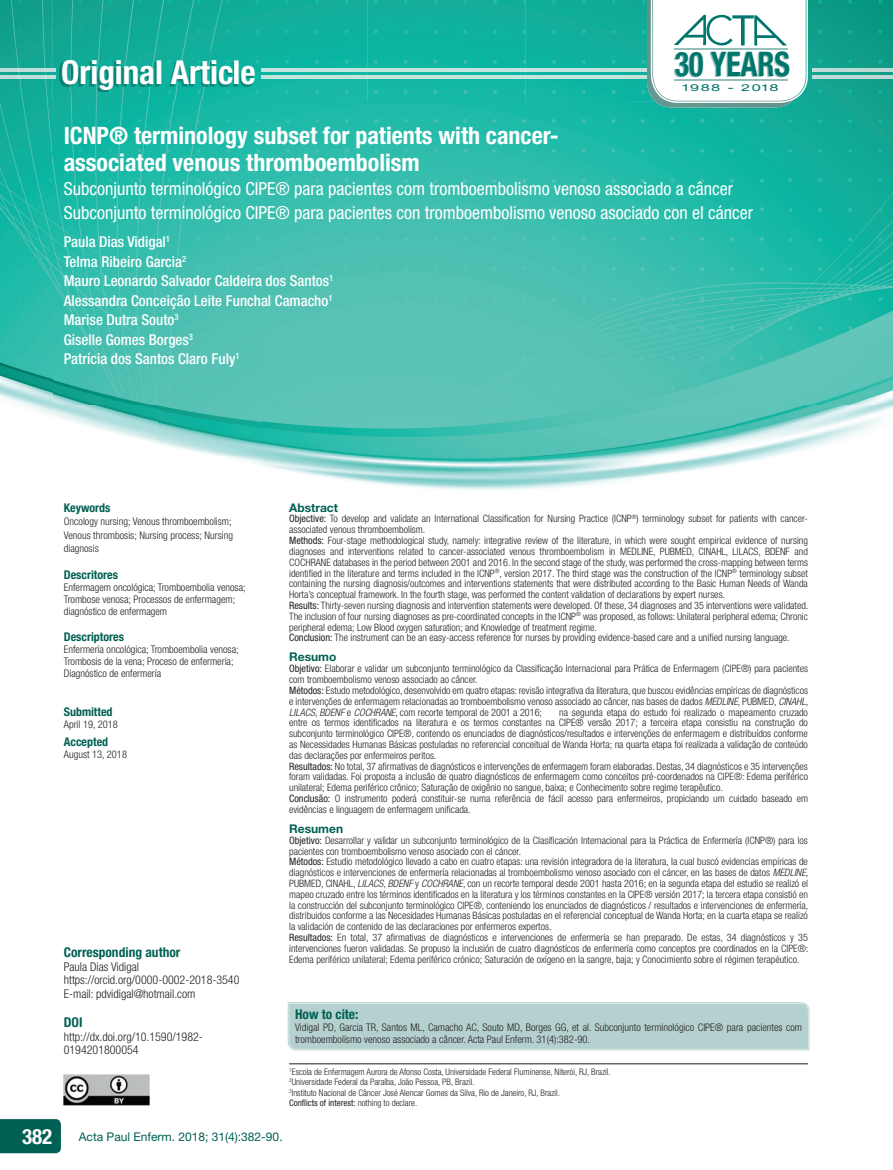
<style>
.page{position:relative;width:893px;height:1170px;background:#fff}
.page>*{position:absolute;margin:0;border:0;box-sizing:border-box;transform-origin:0 0}
.t1{font:700 condensed 33.9px "Helvetica Neue LT Std";color:#00766c;scale:.89 1}
.t2{font:700 condensed 33px "Helvetica Neue LT Std";color:#fff}
.t3{font:700 condensed 24px/27px "Helvetica Neue LT Std";color:#fff}
.t4{font:700 condensed 21px "Helvetica Neue LT Std";color:#fff}
.t5{font:condensed 18px/24px "Helvetica Neue LT Std";color:#fff}
.t6{font:500 condensed 15px/19.5px "Helvetica Neue LT Std";color:#fff}
.t7{font:700 condensed 13.5px "Helvetica Neue LT Std";color:#006053}
.t8{font:300 condensed 12px/13.5px "Helvetica Neue LT Std";color:#231f20}
.t9{font:700 condensed 12px "Helvetica Neue LT Std";color:#006053}
.t10{font:12px "Helvetica Neue LT Std";color:#006053}
.t11{font:700 12px "Helvetica Neue LT Std";color:#006053}
.t12{font:300 condensed 10.5px/12px "Helvetica Neue LT Std";color:#231f20}
.t13{font:300 condensed 10.2px/10.8px "Helvetica Neue LT Std";color:#231f20}
.t14{font:expanded 9.6px "Helvetica Neue LT Std";letter-spacing:.1em;color:#00766c;scale:1.43 1}
.t15{font:300 condensed 9px/10.5px "Helvetica Neue LT Std";color:#231f20}
.s1{font-weight:400}
.s2{font-style:italic}
</style>
<div class="page">
<div style="left:0;top:1119px;width:61px;height:34px;background:#006053"></div>
<img style="left:788px;top:0;width:105px;height:304px">
<img style="left:52px;top:0;width:595px;height:101px">
<img style="left:0;top:0;width:52px;height:415px">
<img style="left:158px;top:101px;width:630px;height:203px">
<img style="left:52px;top:101px;width:106px;height:342px">
<img style="left:157px;top:304px;width:736px;height:186px">
<img style="left:812px;top:75px;width:81px;height:4px">
<img style="left:812px;top:68px;width:81px;height:4px">
<img style="left:0;top:75px;width:56px;height:4px">
<img style="left:0;top:68px;width:56px;height:4px">
<img style="left:647px;top:0;width:153px;height:107px">
<svg style="left:651px;top:0;width:157px;height:103px"></svg>
<hr style="left:674px;top:48px;width:113px;height:1px;background:#95bfbb">
<hr style="left:674px;top:79px;width:113px;height:2px;background:#95bfbb">
<hr style="left:289px;top:1063px;width:519px;height:1px;background:#231f20">
<img style="left:64px;top:1074px;width:86px;height:31px">
<svg style="left:287px;top:1002px;width:523px;height:48px"></svg>
<img style="left:60px;top:62px;width:193px;height:30px">
<hr style="left:262px;top:75px;width:384px;height:4px;background:#c4e4de">
<hr style="left:262px;top:68px;width:384px;height:4px;background:#c4e4de">
<h2 class="t2" style="left:61px;top:52px;width:196px">Original Article</h2>
<h1 class="t1" style="left:675px;top:44px;width:131px">30 YEARS</h1>
<p class="t14" style="left:683px;top:82px;width:69px">1988 - 2018</p>
<h3 class="t3" style="left:64px;top:122px;width:496px">ICNP® terminology subset for patients with cancer&shy;associated venous thromboembolism</h3>
<h3 class="t5" style="left:64px;top:177px;width:691px">Subconjunto terminológico CIPE® para pacientes com tromboembolismo venoso associado a câncer<br>Subconjunto terminológico CIPE® para pacientes con tromboembolismo venoso asociado con el cáncer</h3>
<h3 class="t6" style="left:64px;top:232px;width:271px">Paula Dias Vidigal<sup>1<br></sup>Telma Ribeiro Garcia<sup>2<br></sup>Mauro Leonardo Salvador Caldeira dos Santos<sup>1<br></sup>Alessandra Conceição Leite Funchal Camacho<sup>1<br></sup>Marise Dutra Souto<sup>3<br></sup>Giselle Gomes Borges<sup>3<br></sup>Patrícia dos Santos Claro Fuly<sup>1</sup></h3>
<h3 class="t4" style="left:22px;top:1123px;width:32px">382</h3>
<p class="t9" style="left:64px;top:500px;width:48px">Keywords</p>
<p class="t12" style="left:64px;top:514px;width:171px;line-height:13.5px">Oncology nursing; Venous thromboembolism;<br>Venous thrombosis; Nursing process; Nursing diagnosis</p>
<p class="t9" style="left:64px;top:567px;width:56px">Descritores</p>
<p class="t12" style="left:64px;top:581px;width:183px">Enfermagem oncológica; Tromboembolia venosa;<br>Trombose venosa; Processos de enfermagem; diagnóstico de enfermagem</p>
<p class="t9" style="left:64px;top:629px;width:62px">Descriptores</p>
<p class="t12" style="left:64px;top:643px;width:176px">Enfermería oncológica; Tromboembolia venosa;<br>Trombosis de la vena; Proceso de enfermería;<br>Diagnóstico de enfermería</p>
<p class="t9" style="left:64px;top:704px;width:50px">Submitted</p>
<p class="t12" style="left:64px;top:718px;width:56px">April 19, 2018</p>
<p class="t9" style="left:64px;top:734px;width:46px">Accepted</p>
<p class="t12" style="left:64px;top:748px;width:65px">August 13, 2018</p>
<h3 class="t7" style="left:64px;top:944px;width:118px">Corresponding author</h3>
<p class="t8" style="left:64px;top:959px;width:177px">Paula Dias Vidigal https://orcid.org/0000-0002-2018-3540<br>E-mail: pdvidigal@hotmail.com</p>
<h3 class="t7" style="left:64px;top:1014px;width:20px">DOI</h3>
<p class="t8" style="left:64px;top:1029px;width:141px">http://dx.doi.org/10.1590/1982-<br>0194201800054</p>
<p class="t11" style="left:289px;top:500px;width:50px">Abstract</p>
<p class="t13" style="left:289px;top:513px;width:521px"><span class="s1">Objective:</span> To develop and validate an International Classification for Nursing Practice (ICNP<sup>®</sup>) terminology subset for patients with cancer&shy;associated venous thromboembolism.<br><span class="s1">Methods:</span> Four-stage methodological study, namely: integrative review of the literature, in which were sought empirical evidence of nursing diagnoses and interventions related to cancer-associated venous thromboembolism in MEDLINE, PUBMED, CINAHL, LILACS, BDENF and COCHRANE databases in the period between 2001 and 2016. In the second stage of the study, was performed the cross-mapping between terms identified in the literature and terms included in the ICNP<sup>®</sup>, version 2017. The third stage was the construction of the ICNP<sup>®</sup> terminology subset containing the nursing diagnosis/outcomes and interventions statements that were distributed according to the Basic Human Needs of Wanda Horta’s conceptual framework. In the fourth stage, was performed the content validation of declarations by expert nurses.<br><span class="s1">Results:</span> Thirty-seven nursing diagnosis and intervention statements were developed. Of these, 34 diagnoses and 35 interventions were validated.<br>The inclusion of four nursing diagnoses as pre-coordinated concepts in the ICNP<sup>®</sup> was proposed, as follows: Unilateral peripheral edema; Chronic peripheral edema; Low Blood oxygen saturation; and Knowledge of treatment regime.<br><span class="s1">Conclusion:</span> The instrument can be an easy-access reference for nurses by providing evidence-based care and a unified nursing language.</p>
<p class="t11" style="left:289px;top:649px;width:49px">Resumo</p>
<p class="t13" style="left:289px;top:663px;width:521px"><span class="s1">Objetivo:</span> Elaborar e validar um subconjunto terminológico da Classificação Internacional para Prática de Enfermagem (CIPE®) para pacientes com tromboembolismo venoso associado ao câncer.<br><span class="s1">Métodos:</span> Estudo metodológico, desenvolvido em quatro etapas: revisão integrativa da literatura, que buscou evidências empíricas de diagnósticos e intervenções de enfermagem relacionadas ao tromboembolismo venoso associado ao câncer, nas bases de dados <span class="s2">MEDLINE</span>, PUBMED, <span class="s2">CINAHL</span>, <span class="s2">LILACS, BDENF</span> e <span class="s2">COCHRANE</span>, com recorte temporal de 2001 a 2016;</p>
<p class="t13" style="left:289px;top:706px;width:520px;text-indent:270px">na segunda etapa do estudo foi realizado o mapeamento cruzado entre os termos identificados na literatura e os termos constantes na CIPE® versão 2017; a terceira etapa consistiu na construção do subconjunto terminológico CIPE®, contendo os enunciados de diagnósticos/resultados e intervenções de enfermagem e distribuídos conforme as Necessidades Humanas Básicas postuladas no referencial conceitual de Wanda Horta; na quarta etapa foi realizada a validação de conteúdo das declarações por enfermeiros peritos.<br><span class="s1">Resultados:</span> No total, 37 afirmativas de diagnósticos e intervenções de enfermagem foram elaboradas. Destas, 34 diagnósticos e 35 intervenções foram validadas. Foi proposta a inclusão de quatro diagnósticos de enfermagem como conceitos pré-coordenados na CIPE®: Edema periférico unilateral; Edema periférico crônico; Saturação de oxigênio no sangue, baixa; e Conhecimento sobre regime terapêutico.<br><span class="s1">Conclusão:</span> O instrumento poderá constituir-se numa referência de fácil acesso para enfermeiros, propiciando um cuidado baseado em evidências e linguagem de enfermagem unificada.</p>
<p class="t11" style="left:289px;top:821px;width:55px">Resumen</p>
<p class="t13" style="left:289px;top:834px;width:521px"><span class="s1">Objetivo:</span> Desarrollar y validar un subconjunto terminológico de la Clasificación Internacional para la Práctica de Enfermería (ICNP®) para los pacientes con tromboembolismo venoso asociado con el cáncer.<br><span class="s1">Métodos:</span> Estudio metodológico llevado a cabo en cuatro etapas: una revisión integradora de la literatura, la cual buscó evidencias empíricas de diagnósticos e intervenciones de enfermería relacionadas al tromboembolismo venoso asociado con el cáncer, en las bases de datos <span class="s2">MEDLINE</span>, PUBMED, CINAHL, <span class="s2">LILACS, BDENF</span> y <span class="s2">COCHRANE</span>, con un recorte temporal desde 2001 hasta 2016; en la segunda etapa del estudio se realizó el mapeo cruzado entre los términos identificados en la literatura y los términos constantes en la CIPE® versión 2017; la tercera etapa consistió en la construcción del subconjunto terminológico CIPE®, conteniendo los enunciados de diagnósticos / resultados e intervenciones de enfermería, distribuidos conforme a las Necesidades Humanas Básicas postuladas en el referencial conceptual de Wanda Horta; en la cuarta etapa se realizó la validación de contenido de las declaraciones por enfermeros expertos.<br><span class="s1">Resultados:</span> En total, 37 afirmativas de diagnósticos e intervenciones de enfermería se han preparado. De estas, 34 diagnósticos y 35 intervenciones fueron validadas. Se propuso la inclusión de cuatro diagnósticos de enfermería como conceptos pre coordinados en la CIPE®:<br>Edema periférico unilateral; Edema periférico crónico; Saturación de oxígeno en la sangre, baja; y Conocimiento sobre el régimen terapéutico.</p>
<h3 class="t7" style="left:295px;top:1006px;width:65px">How to cite:</h3>
<p class="t12" style="left:295px;top:1021px;width:509px">Vidigal PD, Garcia TR, Santos ML, Camacho AC, Souto MD, Borges GG, et al. Subconjunto terminológico CIPE® para pacientes com tromboembolismo venoso associado a câncer. Acta Paul Enferm. 31(4):382-90.</p>
<p class="t15" style="left:289px;top:1066px;width:323px"><sup>1</sup>Escola de Enfermagem Aurora de Afonso Costa, Universidade Federal Fluminense, Niterói, RJ, Brazil.<br><sup>2</sup>Universidade Federal da Paraíba, João Pessoa, PB, Brazil.<br><sup>3</sup>Instituto Nacional de Câncer José Alencar Gomes da Silva, Rio de Janeiro, RJ, Brazil.<br><span class="s1">Conflicts of interest:</span> nothing to declare.</p>
<p class="t10" style="left:79px;top:1129px;width:205px">Acta Paul Enferm. 2018; 31(4):382-90.</p>
</div>
